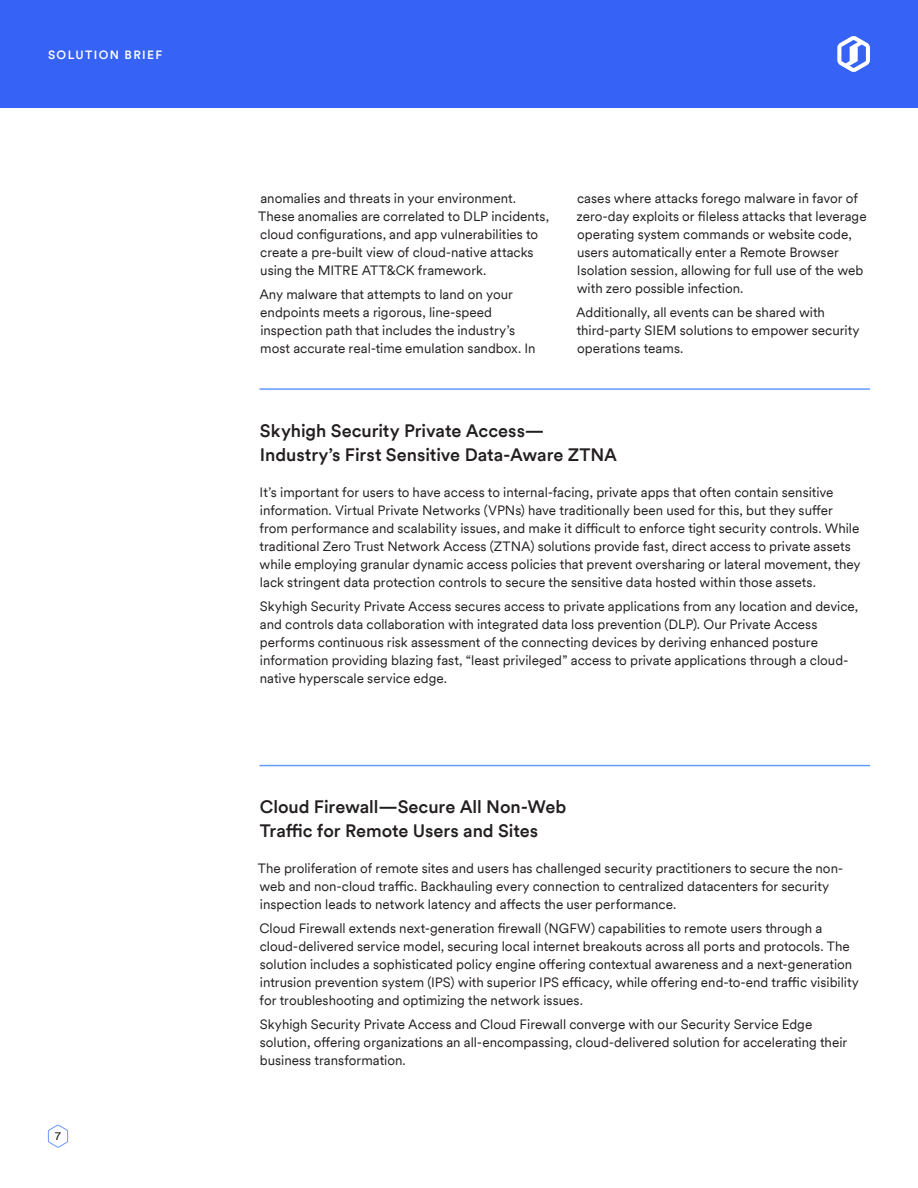
<style>
.page{position:relative;width:918px;height:1188px;background:#fff}
.page>*{position:absolute;margin:0;border:0;box-sizing:border-box;transform-origin:0 0}
.Sub_Head_1__12_16{font:500 18px/24px "Circular XXTT";letter-spacing:-.005em;color:#231f20}
.Body_Copy__9_12{font:13.5px/18px "Circular XXTT";color:#231f20}
.t1{font:500 12px "Circular XXTT";letter-spacing:.115em;color:#fff}
.t2{font:12px "Circular XXTT";color:#231f20}
</style>
<div class="page">
<div style="left:0;top:0;width:918px;height:108px;background:#3663f5"></div>
<hr style="left:260px;top:388px;width:610px;height:2px;background:#69f">
<hr style="left:260px;top:765px;width:610px;height:1px;background:#69f">
<svg style="left:48px;top:1124px;width:20px;height:24px"></svg>
<svg style="left:837px;top:36px;width:33px;height:36px"></svg>
<p class="t1" style="left:48px;top:47px;width:116px">SOLUTION BRIEF</p>
<p class="t2" style="left:55px;top:1128px;width:8px">7</p>
<p class="Body_Copy__9_12" style="left:258px;top:189px;width:292px">anomalies and threats in your environment.<br>These anomalies are correlated to DLP incidents, cloud configurations, and app vulnerabilities to create a pre-built view of cloud-native attacks using the MITRE ATT&amp;CK framework.</p>
<p class="Body_Copy__9_12" style="left:259px;top:285px;width:278px">Any malware that attempts to land on your endpoints meets a rigorous, line-speed inspection path that includes the industry’s most accurate real-time emulation sandbox. In</p>
<p class="Body_Copy__9_12" style="left:577px;top:189px;width:292px">cases where attacks forego malware in favor of zero-day exploits or fileless attacks that leverage operating system commands or website code, users automatically enter a Remote Browser Isolation session, allowing for full use of the web with zero possible infection.</p>
<p class="Body_Copy__9_12" style="left:576px;top:303px;width:285px">Additionally, all events can be shared with third-party SIEM solutions to empower security operations teams.</p>
<p class="Sub_Head_1__12_16" style="left:260px;top:418px;width:359px">Skyhigh Security Private Access—<br>Industry’s First Sensitive Data-Aware ZTNA</p>
<p class="Body_Copy__9_12" style="left:259px;top:483px;width:603px">It’s important for users to have access to internal-facing, private apps that often contain sensitive information. Virtual Private Networks (VPNs) have traditionally been used for this, but they suffer from performance and scalability issues, and make it difficult to enforce tight security controls. While traditional Zero Trust Network Access (ZTNA) solutions provide fast, direct access to private assets while employing granular dynamic access policies that prevent oversharing or lateral movement, they lack stringent data protection controls to secure the sensitive data hosted within those assets.</p>
<p class="Body_Copy__9_12" style="left:260px;top:597px;width:600px">Skyhigh Security Private Access secures access to private applications from any location and device, and controls data collaboration with integrated data loss prevention (DLP). Our Private Access performs continuous risk assessment of the connecting devices by deriving enhanced posture information providing blazing fast, “least privileged” access to private applications through a cloud&shy;native hyperscale service edge.</p>
<p class="Sub_Head_1__12_16" style="left:260px;top:794px;width:308px">Cloud Firewall—Secure All Non-Web<br>Traffic for Remote Users and Sites</p>
<p class="Body_Copy__9_12" style="left:258px;top:859px;width:587px">The proliferation of remote sites and users has challenged security practitioners to secure the non&shy;web and non-cloud traffic. Backhauling every connection to centralized datacenters for security inspection leads to network latency and affects the user performance.</p>
<p class="Body_Copy__9_12" style="left:260px;top:919px;width:601px">Cloud Firewall extends next-generation firewall (NGFW) capabilities to remote users through a cloud-delivered service model, securing local internet breakouts across all ports and protocols. The solution includes a sophisticated policy engine offering contextual awareness and a next-generation intrusion prevention system (IPS) with superior IPS efficacy, while offering end-to-end traffic visibility for troubleshooting and optimizing the network issues.</p>
<p class="Body_Copy__9_12" style="left:260px;top:1015px;width:589px">Skyhigh Security Private Access and Cloud Firewall converge with our Security Service Edge solution, offering organizations an all-encompassing, cloud-delivered solution for accelerating their business transformation.</p>
</div>
